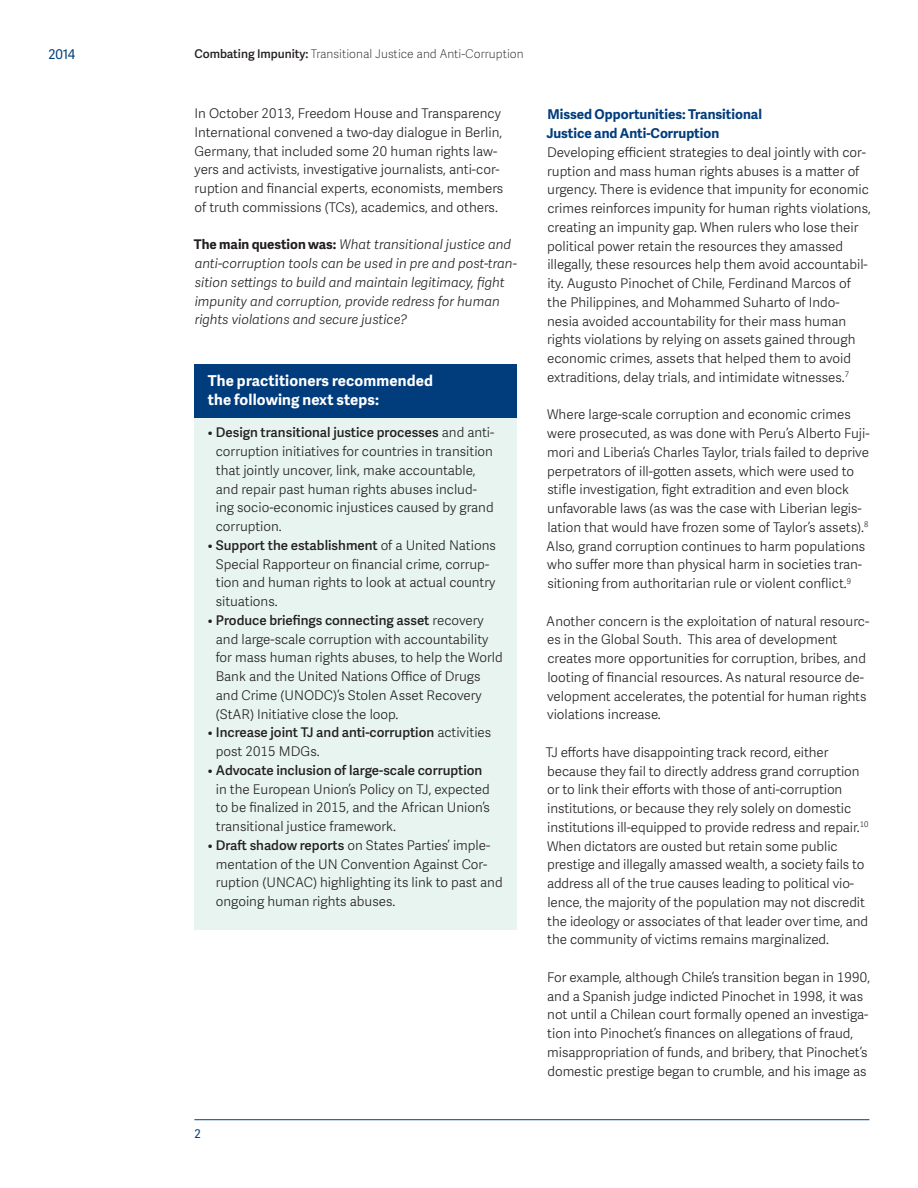
<style>
.page{position:relative;width:918px;height:1188px;background:#fff}
.page>*{position:absolute;margin:0;border:0;box-sizing:border-box;transform-origin:0 0}
.t1{font:700 15px/18.8px "Adelle Sans";letter-spacing:.01em;color:#fff}
.t2{font:700 13.5px/18.8px "Adelle Sans";color:#013d7d}
.t3{font:300 13.35px/18.8px "Adelle Sans";color:#231f20}
.t4{font:italic 300 13.35px/18.8px "Adelle Sans";color:#231f20}
.t5{font:600 13.35px/18.8px "Adelle Sans";color:#231f20}
.t6{font:13.35px "Adelle Sans";color:#013d7d}
.t7{font:100 12px "Adelle Sans";color:#231f20}
.t8{font:12px "Adelle Sans";color:#013d7d}
.s1{font-weight:600}
.s2{font-weight:700;font-style:normal}
.s3{font-weight:300}
</style>
<div class="page">
<div style="left:194px;top:364px;width:323px;height:566px;background:#e7f4f0"></div>
<div style="left:194px;top:364px;width:323px;height:54px;background:#013d7d"></div>
<hr style="left:194px;top:1119px;width:675px;height:1px;background:#013d7d">
<p class="t6" style="left:49px;top:44px;width:28px">2014</p>
<p class="t7" style="left:194px;top:45px;width:331px"><span class="s1">Combating Impunity:</span> Transitional Justice and Anti-Corruption</p>
<p class="t3" style="left:194px;top:104px;width:310px">In October 2013, Freedom House and Transparency International convened a two-day dialogue in Berlin, Germany, that included some 20 human rights law&shy;yers and activists, investigative journalists, anti-cor&shy;ruption and financial experts, economists, members of truth commissions (TCs), academics, and others.</p>
<p class="t4" style="left:194px;top:235px;width:325px"><span class="s2">The main question was:</span> What transitional justice and anti-corruption tools can be used in pre and post-tran&shy;sition settings to build and maintain legitimacy, fight impunity and corruption, provide redress for human rights violations and secure justice?</p>
<p class="t1" style="left:208px;top:371px;width:227px">The practitioners recommended the following next steps:</p>
<p class="t3" style="left:216px;top:423px;width:280px;text-indent:-8px">• <span class="s1">Design transitional justice processes</span> and anti&shy;corruption initiatives for countries in transition that jointly uncover, link, make accountable, and repair past human rights abuses includ&shy;ing socio-economic injustices caused by grand corruption.</p>
<p class="t3" style="left:216px;top:535px;width:282px;text-indent:-8px">• <span class="s1">Support the establishment</span> of a United Nations Special Rapporteur on financial crime, corrup&shy;tion and human rights to look at actual country situations.</p>
<p class="t3" style="left:216px;top:610px;width:288px;text-indent:-8px">• <span class="s1">Produce briefings connecting asset</span> recovery and large-scale corruption with accountability for mass human rights abuses, to help the World Bank and the United Nations Office of Drugs and Crime (UNODC)’s Stolen Asset Recovery (StAR) Initiative close the loop.</p>
<p class="t5" style="left:216px;top:723px;width:277px;text-indent:-8px"><span class="s3">•</span> Increase joint TJ and anti-corruption <span class="s3">activities post 2015 MDGs.</span></p>
<p class="t3" style="left:216px;top:760px;width:276px;text-indent:-8px">• <span class="s1">Advocate inclusion of large-scale corruption </span>in the European Union’s Policy on TJ, expected to be finalized in 2015, and the African Union’s transitional justice framework.</p>
<p class="t3" style="left:216px;top:835px;width:288px;text-indent:-8px">• <span class="s1">Draft shadow reports</span> on States Parties’ imple&shy;mentation of the UN Convention Against Cor&shy;ruption (UNCAC) highlighting its link to past and ongoing human rights abuses.</p>
<p class="t8" style="left:194px;top:1125px;width:8px">2</p>
<p class="t2" style="left:546px;top:105px;width:217px">Missed Opportunities: Transitional<br>Justice and Anti-Corruption</p>
<p class="t3" style="left:547px;top:142px;width:325px">Developing efficient strategies to deal jointly with cor&shy;ruption and mass human rights abuses is a matter of urgency. There is evidence that impunity for economic crimes reinforces impunity for human rights violations, creating an impunity gap. When rulers who lose their political power retain the resources they amassed illegally, these resources help them avoid accountabil&shy;ity. Augusto Pinochet of Chile, Ferdinand Marcos of the Philippines, and Mohammed Suharto of Indo&shy;nesia avoided accountability for their mass human rights violations by relying on assets gained through economic crimes, assets that helped them to avoid extraditions, delay trials, and intimidate witnesses.<sup>7</sup></p>
<p class="t3" style="left:546px;top:405px;width:325px">Where large-scale corruption and economic crimes were prosecuted, as was done with Peru’s Alberto Fuji&shy;mori and Liberia’s Charles Taylor, trials failed to deprive perpetrators of ill-gotten assets, which were used to stifle investigation, fight extradition and even block unfavorable laws (as was the case with Liberian legis&shy;lation that would have frozen some of Taylor’s assets).<sup>8<br></sup>Also, grand corruption continues to harm populations who suffer more than physical harm in societies tran&shy;sitioning from authoritarian rule or violent conflict.<sup>9</sup></p>
<p class="t3" style="left:546px;top:611px;width:324px">Another concern is the exploitation of natural resourc&shy;es in the Global South. This area of development creates more opportunities for corruption, bribes, and looting of financial resources. As natural resource de&shy;velopment accelerates, the potential for human rights violations increase.</p>
<p class="t3" style="left:546px;top:742px;width:324px">TJ efforts have disappointing track record, either because they fail to directly address grand corruption or to link their efforts with those of anti-corruption institutions, or because they rely solely on domestic institutions ill-equipped to provide redress and repair.<sup>10<br></sup>When dictators are ousted but retain some public prestige and illegally amassed wealth, a society fails to address all of the true causes leading to political vio&shy;lence, the majority of the population may not discredit the ideology or associates of that leader over time, and the community of victims remains marginalized.</p>
<p class="t3" style="left:547px;top:967px;width:325px">For example, although Chile’s transition began in 1990, and a Spanish judge indicted Pinochet in 1998, it was not until a Chilean court formally opened an investiga&shy;tion into Pinochet’s finances on allegations of fraud, misappropriation of funds, and bribery, that Pinochet’s domestic prestige began to crumble, and his image as</p>
</div>
